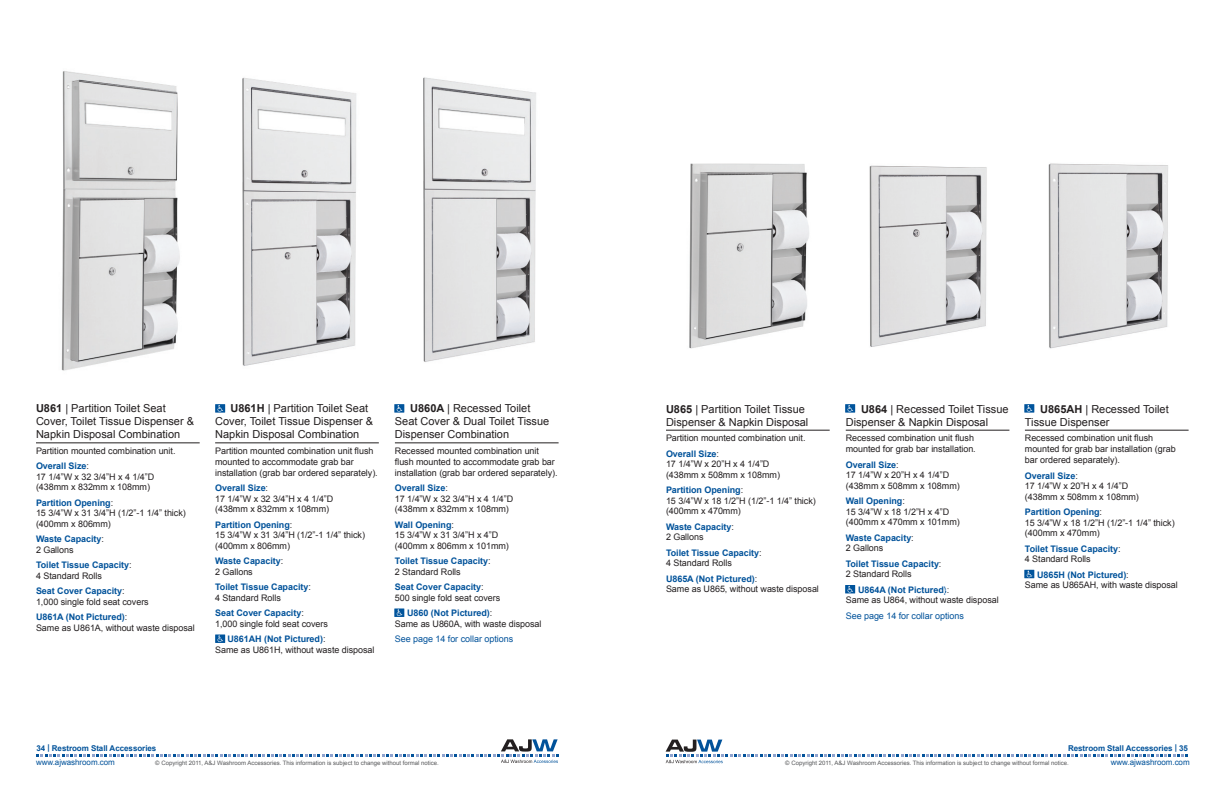
<style>
.page{position:relative;width:1224px;height:792px;background:#fff}
.page>*{position:absolute;margin:0;border:0;box-sizing:border-box;transform-origin:0 0}
.Product_Header{font:11px/13.2px "Arial";color:#231f20}
.Spec_Copy{font:9px/10.5px "Arial";letter-spacing:-.005em;color:#231f20}
.Description{font:9px/11px "Arial";letter-spacing:-.005em;color:#231f20}
.Spec_Copy-2{font:700 9px/10.5px "Arial";letter-spacing:-.005em;color:#01529a}
.Spec_Copy-3{font:9px "Arial";letter-spacing:-.005em;color:#01529a}
.Body_Copy{font:700 8px "Arial";letter-spacing:-.005em;color:#01529a}
.t1{font:8px "Arial";letter-spacing:-.005em;color:#01529a}
.t2{font:6px "Arial";color:#57585a}
.s1{font-weight:700}
.s2{font-weight:700;color:#01529a}
.s3{font-weight:400;color:#231f20}
</style>
<div class="page">
<svg style="left:36px;top:739px;width:522px;height:24px"></svg>
<svg style="left:666px;top:740px;width:522px;height:23px"></svg>
<img style="left:242px;top:77px;width:115px;height:289px">
<img style="left:423px;top:77px;width:113px;height:285px">
<img style="left:61px;top:71px;width:119px;height:300px">
<hr style="left:36px;top:443px;width:164px;height:1px;background:#231f20">
<hr style="left:215px;top:443px;width:164px;height:1px;background:#231f20">
<hr style="left:395px;top:443px;width:164px;height:1px;background:#231f20">
<img style="left:689px;top:163px;width:120px;height:186px">
<img style="left:869px;top:165px;width:118px;height:182px">
<img style="left:1048px;top:163px;width:120px;height:186px">
<hr style="left:666px;top:430px;width:164px;height:1px;background:#231f20">
<hr style="left:846px;top:430px;width:163px;height:1px;background:#231f20">
<hr style="left:1025px;top:430px;width:164px;height:1px;background:#231f20">
<div style="left:215px;top:404px;width:10px;height:9px;background:#00549c"></div>
<svg style="left:218px;top:405px;width:5px;height:8px"></svg>
<div style="left:215px;top:634px;width:10px;height:9px;background:#00549c"></div>
<svg style="left:218px;top:635px;width:5px;height:8px"></svg>
<div style="left:394px;top:404px;width:10px;height:9px;background:#00549c"></div>
<svg style="left:397px;top:405px;width:5px;height:8px"></svg>
<div style="left:845px;top:404px;width:10px;height:9px;background:#00549c"></div>
<svg style="left:848px;top:405px;width:5px;height:8px"></svg>
<div style="left:1024px;top:404px;width:10px;height:9px;background:#00549c"></div>
<svg style="left:1027px;top:405px;width:5px;height:8px"></svg>
<svg style="left:1024px;top:570px;width:10px;height:8px"></svg>
<svg style="left:1027px;top:571px;width:5px;height:7px"></svg>
<svg style="left:845px;top:585px;width:10px;height:8px"></svg>
<svg style="left:848px;top:586px;width:5px;height:7px"></svg>
<div style="left:394px;top:608px;width:10px;height:9px;background:#00549c"></div>
<svg style="left:397px;top:609px;width:5px;height:8px"></svg>
<p class="Product_Header" style="left:36px;top:402px;width:160px"><span class="s1">U861</span> | Partition Toilet Seat<br>Cover, Toilet Tissue Dispenser &amp;<br>Napkin Disposal Combination</p>
<p class="Description" style="left:36px;top:445px;width:141px">Partition mounted combination unit.</p>
<p class="Spec_Copy" style="left:36px;top:461px;width:120px"><span class="s2">Overall Size</span>:<br>17 1/4”W x 32 3/4”H x 4 1/4”D (438mm x 832mm x 108mm)</p>
<p class="Spec_Copy" style="left:36px;top:498px;width:151px"><span class="s2">Partition Opening</span>:<br>15 3/4”W x 31 3/4”H (1/2”-1 1/4” thick) (400mm x 806mm)</p>
<p class="Spec_Copy-2" style="left:36px;top:534px;width:70px">Waste Capacity<span class="s3">:<br>2 Gallons</span></p>
<p class="Spec_Copy-2" style="left:36px;top:560px;width:97px">Toilet Tissue Capacity<span class="s3">:<br>4 Standard Rolls</span></p>
<p class="Spec_Copy" style="left:36px;top:586px;width:114px"><span class="s2">Seat Cover Capacity</span>:<br>1,000 single fold seat covers</p>
<p class="Spec_Copy" style="left:36px;top:612px;width:160px"><span class="s2">U861A (Not Pictured)</span>:<br>Same as U861A, without waste disposal</p>
<p class="Product_Header" style="left:215px;top:402px;width:160px;text-indent:15px"><span class="s1">U861H</span> | Partition Toilet Seat<br>Cover, Toilet Tissue Dispenser &amp;<br>Napkin Disposal Combination</p>
<p class="Description" style="left:215px;top:445px;width:164px">Partition mounted combination unit flush mounted to accommodate grab bar installation (grab bar ordered separately).</p>
<p class="Spec_Copy" style="left:215px;top:483px;width:120px"><span class="s2">Overall Size</span>:<br>17 1/4”W x 32 3/4”H x 4 1/4”D (438mm x 832mm x 108mm)</p>
<p class="Spec_Copy" style="left:215px;top:520px;width:151px"><span class="s2">Partition Opening</span>:<br>15 3/4”W x 31 3/4”H (1/2”-1 1/4” thick) (400mm x 806mm)</p>
<p class="Spec_Copy-2" style="left:215px;top:556px;width:70px">Waste Capacity<span class="s3">:<br>2 Gallons</span></p>
<p class="Spec_Copy-2" style="left:215px;top:582px;width:97px">Toilet Tissue Capacity<span class="s3">:<br>4 Standard Rolls</span></p>
<p class="Spec_Copy" style="left:215px;top:608px;width:114px"><span class="s2">Seat Cover Capacity</span>:<br>1,000 single fold seat covers</p>
<p class="Spec_Copy" style="left:215px;top:634px;width:161px;text-indent:12px"><span class="s2">U861AH (Not Pictured)</span>:<br>Same as U861H, without waste disposal</p>
<p class="Product_Header" style="left:395px;top:402px;width:156px;text-indent:15px"><span class="s1">U860A</span> | Recessed Toilet<br>Seat Cover &amp; Dual Toilet Tissue<br>Dispenser Combination</p>
<p class="Description" style="left:395px;top:445px;width:164px">Recessed mounted combination unit flush mounted to accommodate grab bar installation (grab bar ordered separately).</p>
<p class="Spec_Copy" style="left:395px;top:483px;width:120px"><span class="s2">Overall Size</span>:<br>17 1/4”W x 32 3/4”H x 4 1/4”D (438mm x 832mm x 108mm)</p>
<p class="Spec_Copy" style="left:395px;top:520px;width:116px"><span class="s2">Wall Opening</span>:<br>15 3/4”W x 31 3/4”H x 4”D (400mm x 806mm x 101mm)</p>
<p class="Spec_Copy-2" style="left:395px;top:556px;width:97px">Toilet Tissue Capacity<span class="s3">:<br>2 Standard Rolls</span></p>
<p class="Spec_Copy" style="left:395px;top:582px;width:107px"><span class="s2">Seat Cover Capacity</span>:<br>500 single fold seat covers</p>
<p class="Spec_Copy" style="left:395px;top:608px;width:148px;text-indent:12px"><span class="s2">U860 (Not Pictured)</span>:<br>Same as U860A, with waste disposal</p>
<p class="Spec_Copy-3" style="left:395px;top:633px;width:120px">See page 14 for collar options</p>
<p class="Product_Header" style="left:666px;top:402px;width:144px"><span class="s1">U865</span> | Partition Toilet Tissue<br>Dispenser &amp; Napkin Disposal</p>
<p class="Description" style="left:666px;top:433px;width:141px">Partition mounted combination unit.</p>
<p class="Spec_Copy" style="left:666px;top:448px;width:116px"><span class="s2">Overall Size</span>:<br>17 1/4”W x 20”H x 4 1/4”D (438mm x 508mm x 108mm)</p>
<p class="Spec_Copy" style="left:666px;top:485px;width:151px"><span class="s2">Partition Opening</span>:<br>15 3/4”W x 18 1/2”H (1/2”-1 1/4” thick) (400mm x 470mm)</p>
<p class="Spec_Copy-2" style="left:666px;top:522px;width:70px">Waste Capacity<span class="s3">:<br>2 Gallons</span></p>
<p class="Spec_Copy-2" style="left:666px;top:548px;width:97px">Toilet Tissue Capacity<span class="s3">:<br>4 Standard Rolls</span></p>
<p class="Spec_Copy" style="left:666px;top:573px;width:154px"><span class="s2">U865A (Not Pictured)</span>:<br>Same as U865, without waste disposal</p>
<p class="Product_Header" style="left:846px;top:402px;width:164px;text-indent:15px"><span class="s1">U864</span> | Recessed Toilet Tissue<br>Dispenser &amp; Napkin Disposal</p>
<p class="Description" style="left:846px;top:433px;width:132px">Recessed combination unit flush mounted for grab bar installation.</p>
<p class="Spec_Copy" style="left:846px;top:459px;width:116px"><span class="s2">Overall Size</span>:<br>17 1/4”W x 20”H x 4 1/4”D (438mm x 508mm x 108mm)</p>
<p class="Spec_Copy" style="left:846px;top:496px;width:116px"><span class="s2">Wall Opening</span>:<br>15 3/4”W x 18 1/2”H x 4”D (400mm x 470mm x 101mm)</p>
<p class="Spec_Copy-2" style="left:846px;top:533px;width:70px">Waste Capacity<span class="s3">:<br>2 Gallons</span></p>
<p class="Spec_Copy-2" style="left:846px;top:559px;width:97px">Toilet Tissue Capacity<span class="s3">:<br>2 Standard Rolls</span></p>
<p class="Spec_Copy" style="left:846px;top:584px;width:154px;text-indent:12px"><span class="s2">U864A (Not Pictured)</span>:<br>Same as U864, without waste disposal</p>
<p class="Spec_Copy-3" style="left:846px;top:610px;width:120px">See page 14 for collar options</p>
<p class="Product_Header" style="left:1025px;top:402px;width:145px;text-indent:15px"><span class="s1">U865AH</span> | Recessed Toilet<br>Tissue Dispenser</p>
<p class="Description" style="left:1025px;top:433px;width:152px">Recessed combination unit flush mounted for grab bar installation (grab bar ordered separately).</p>
<p class="Spec_Copy" style="left:1025px;top:470px;width:116px"><span class="s2">Overall Size</span>:<br>17 1/4”W x 20”H x 4 1/4”D (438mm x 508mm x 108mm)</p>
<p class="Spec_Copy" style="left:1025px;top:507px;width:151px"><span class="s2">Partition Opening</span>:<br>15 3/4”W x 18 1/2”H (1/2”-1 1/4” thick) (400mm x 470mm)</p>
<p class="Spec_Copy-2" style="left:1025px;top:544px;width:97px">Toilet Tissue Capacity<span class="s3">:<br>4 Standard Rolls</span></p>
<p class="Spec_Copy" style="left:1025px;top:569px;width:155px;text-indent:12px"><span class="s2">U865H (Not Pictured)</span>:<br>Same as U865AH, with waste disposal</p>
<p class="Body_Copy" style="left:36px;top:743px;width:121px">34 | Restroom Stall Accessories</p>
<p class="Body_Copy" style="left:1068px;top:743px;width:121px">Restroom Stall Accessories | 35</p>
<p class="t1" style="left:36px;top:757px;width:80px">www.ajwashroom.com</p>
<p class="t2" style="left:155px;top:759px;width:285px">© Copyright 2011, A&amp;J Washroom Accessories. This information is subject to change without formal notice.</p>
<p class="t2" style="left:785px;top:759px;width:285px">© Copyright 2011, A&amp;J Washroom Accessories. This information is subject to change without formal notice.</p>
<p class="t1" style="left:1111px;top:757px;width:80px">www.ajwashroom.com</p>
</div>
